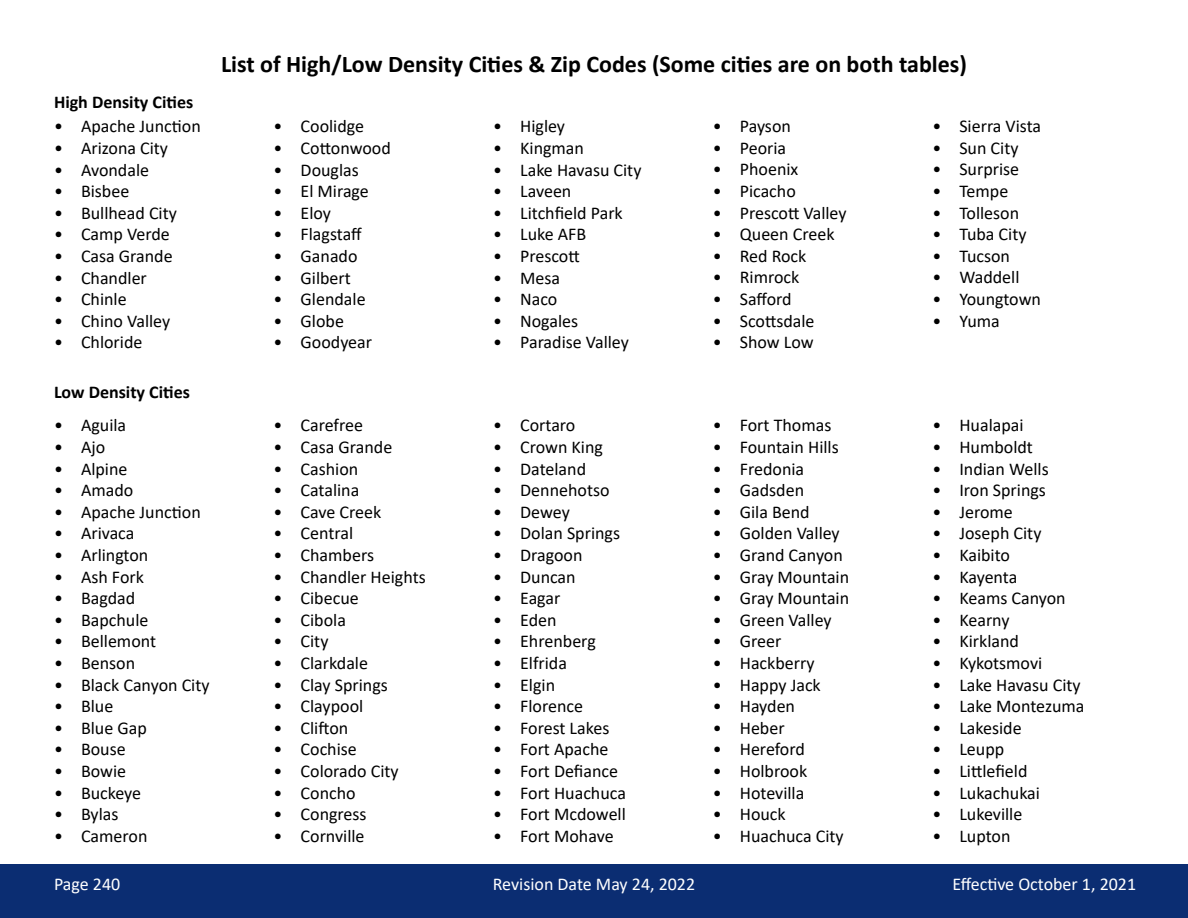
<style>
.page{position:relative;width:1188px;height:918px;background:#fff}
.page>*{position:absolute;margin:0;border:0;box-sizing:border-box;transform-origin:0 0}
.t1{font:700 24px "Calibri";color:#000}
.t2{font:18px "Calibri";color:#000}
.t3{font:18px "Calibri";color:#fff}
.t4{font:700 18px "Calibri";color:#000}
</style>
<div class="page">
<div style="left:0;top:864px;width:1188px;height:54px;background:#0b2d72"></div>
<p class="t4" style="left:54px;top:89px;width:141px">High Density Cities</p>
<p class="t2" style="left:54px;top:114px;width:148px">• Apache Junction</p>
<p class="t2" style="left:54px;top:135px;width:116px">• Arizona City</p>
<p class="t2" style="left:54px;top:157px;width:97px">• Avondale</p>
<p class="t2" style="left:54px;top:179px;width:77px">• Bisbee</p>
<p class="t2" style="left:54px;top:200px;width:124px">• Bullhead City</p>
<p class="t2" style="left:54px;top:222px;width:117px">• Camp Verde</p>
<p class="t2" style="left:54px;top:243px;width:120px">• Casa Grande</p>
<p class="t2" style="left:54px;top:265px;width:94px">• Chandler</p>
<p class="t2" style="left:54px;top:287px;width:74px">• Chinle</p>
<p class="t2" style="left:54px;top:308px;width:118px">• Chino Valley</p>
<p class="t2" style="left:54px;top:330px;width:90px">• Chloride</p>
<h1 class="t1" style="left:221px;top:47px;width:747px">List of High/Low Density Cities &amp; Zip Codes (Some cities are on both tables)</h1>
<p class="t2" style="left:274px;top:114px;width:92px">• Coolidge</p>
<p class="t2" style="left:274px;top:135px;width:119px">• Cottonwood</p>
<p class="t2" style="left:274px;top:157px;width:87px">• Douglas</p>
<p class="t2" style="left:274px;top:179px;width:97px">• El Mirage</p>
<p class="t2" style="left:274px;top:200px;width:59px">• Eloy</p>
<p class="t2" style="left:274px;top:222px;width:90px">• Flagstaff</p>
<p class="t2" style="left:274px;top:243px;width:85px">• Ganado</p>
<p class="t2" style="left:274px;top:265px;width:79px">• Gilbert</p>
<p class="t2" style="left:274px;top:287px;width:94px">• Glendale</p>
<p class="t2" style="left:274px;top:308px;width:72px">• Globe</p>
<p class="t2" style="left:274px;top:330px;width:100px">• Goodyear</p>
<p class="t2" style="left:493px;top:114px;width:73px">• Higley</p>
<p class="t2" style="left:493px;top:135px;width:92px">• Kingman</p>
<p class="t2" style="left:493px;top:157px;width:150px">• Lake Havasu City</p>
<p class="t2" style="left:493px;top:179px;width:80px">• Laveen</p>
<p class="t2" style="left:493px;top:200px;width:131px">• Litchfield Park</p>
<p class="t2" style="left:493px;top:222px;width:95px">• Luke AFB</p>
<p class="t2" style="left:493px;top:243px;width:88px">• Prescott</p>
<p class="t2" style="left:493px;top:265px;width:69px">• Mesa</p>
<p class="t2" style="left:493px;top:287px;width:66px">• Naco</p>
<p class="t2" style="left:493px;top:308px;width:86px">• Nogales</p>
<p class="t2" style="left:493px;top:330px;width:137px">• Paradise Valley</p>
<p class="t2" style="left:713px;top:114px;width:80px">• Payson</p>
<p class="t2" style="left:713px;top:135px;width:75px">• Peoria</p>
<p class="t2" style="left:713px;top:157px;width:87px">• Phoenix</p>
<p class="t2" style="left:713px;top:179px;width:85px">• Picacho</p>
<p class="t2" style="left:713px;top:200px;width:135px">• Prescott Valley</p>
<p class="t2" style="left:713px;top:222px;width:123px">• Queen Creek</p>
<p class="t2" style="left:713px;top:243px;width:95px">• Red Rock</p>
<p class="t2" style="left:713px;top:265px;width:88px">• Rimrock</p>
<p class="t2" style="left:713px;top:287px;width:80px">• Safford</p>
<p class="t2" style="left:713px;top:308px;width:103px">• Scottsdale</p>
<p class="t2" style="left:713px;top:330px;width:102px">• Show Low</p>
<p class="t2" style="left:932px;top:114px;width:110px">• Sierra Vista</p>
<p class="t2" style="left:932px;top:135px;width:88px">• Sun City</p>
<p class="t2" style="left:932px;top:157px;width:88px">• Surprise</p>
<p class="t2" style="left:932px;top:179px;width:77px">• Tempe</p>
<p class="t2" style="left:932px;top:200px;width:88px">• Tolleson</p>
<p class="t2" style="left:932px;top:222px;width:96px">• Tuba City</p>
<p class="t2" style="left:932px;top:243px;width:79px">• Tucson</p>
<p class="t2" style="left:932px;top:265px;width:89px">• Waddell</p>
<p class="t2" style="left:932px;top:287px;width:110px">• Youngtown</p>
<p class="t2" style="left:932px;top:308px;width:69px">• Yuma</p>
<p class="t4" style="left:54px;top:379px;width:137px">Low Density Cities</p>
<p class="t2" style="left:54px;top:413px;width:74px">• Aguila</p>
<p class="t2" style="left:54px;top:435px;width:53px">• Ajo</p>
<p class="t2" style="left:54px;top:456px;width:75px">• Alpine</p>
<p class="t2" style="left:54px;top:478px;width:81px">• Amado</p>
<p class="t2" style="left:54px;top:499px;width:148px">• Apache Junction</p>
<p class="t2" style="left:54px;top:521px;width:82px">• Arivaca</p>
<p class="t2" style="left:54px;top:543px;width:96px">• Arlington</p>
<p class="t2" style="left:54px;top:564px;width:91px">• Ash Fork</p>
<p class="t2" style="left:54px;top:586px;width:83px">• Bagdad</p>
<p class="t2" style="left:54px;top:607px;width:96px">• Bapchule</p>
<p class="t2" style="left:54px;top:629px;width:104px">• Bellemont</p>
<p class="t2" style="left:54px;top:651px;width:83px">• Benson</p>
<p class="t2" style="left:54px;top:672px;width:157px">• Black Canyon City</p>
<p class="t2" style="left:54px;top:694px;width:61px">• Blue</p>
<p class="t2" style="left:54px;top:715px;width:94px">• Blue Gap</p>
<p class="t2" style="left:54px;top:737px;width:73px">• Bouse</p>
<p class="t2" style="left:54px;top:759px;width:74px">• Bowie</p>
<p class="t2" style="left:54px;top:780px;width:89px">• Buckeye</p>
<p class="t2" style="left:54px;top:802px;width:66px">• Bylas</p>
<p class="t2" style="left:54px;top:823px;width:95px">• Cameron</p>
<p class="t2" style="left:274px;top:413px;width:91px">• Carefree</p>
<p class="t2" style="left:274px;top:435px;width:120px">• Casa Grande</p>
<p class="t2" style="left:274px;top:456px;width:86px">• Cashion</p>
<p class="t2" style="left:274px;top:478px;width:87px">• Catalina</p>
<p class="t2" style="left:274px;top:499px;width:109px">• Cave Creek</p>
<p class="t2" style="left:274px;top:521px;width:81px">• Central</p>
<p class="t2" style="left:274px;top:543px;width:102px">• Chambers</p>
<p class="t2" style="left:274px;top:564px;width:154px">• Chandler Heights</p>
<p class="t2" style="left:274px;top:586px;width:87px">• Cibecue</p>
<p class="t2" style="left:274px;top:607px;width:74px">• Cibola</p>
<p class="t2" style="left:274px;top:629px;width:56px">• City</p>
<p class="t2" style="left:274px;top:651px;width:96px">• Clarkdale</p>
<p class="t2" style="left:274px;top:672px;width:116px">• Clay Springs</p>
<p class="t2" style="left:274px;top:694px;width:91px">• Claypool</p>
<p class="t2" style="left:274px;top:715px;width:76px">• Clifton</p>
<p class="t2" style="left:274px;top:737px;width:85px">• Cochise</p>
<p class="t2" style="left:274px;top:759px;width:127px">• Colorado City</p>
<p class="t2" style="left:274px;top:780px;width:84px">• Concho</p>
<p class="t2" style="left:274px;top:802px;width:95px">• Congress</p>
<p class="t2" style="left:274px;top:823px;width:92px">• Cornville</p>
<p class="t2" style="left:493px;top:413px;width:84px">• Cortaro</p>
<p class="t2" style="left:493px;top:435px;width:111px">• Crown King</p>
<p class="t2" style="left:493px;top:456px;width:94px">• Dateland</p>
<p class="t2" style="left:493px;top:478px;width:118px">• Dennehotso</p>
<p class="t2" style="left:493px;top:499px;width:78px">• Dewey</p>
<p class="t2" style="left:493px;top:521px;width:128px">• Dolan Springs</p>
<p class="t2" style="left:493px;top:543px;width:91px">• Dragoon</p>
<p class="t2" style="left:493px;top:564px;width:84px">• Duncan</p>
<p class="t2" style="left:493px;top:586px;width:69px">• Eagar</p>
<p class="t2" style="left:493px;top:607px;width:65px">• Eden</p>
<p class="t2" style="left:493px;top:629px;width:104px">• Ehrenberg</p>
<p class="t2" style="left:493px;top:651px;width:75px">• Elfrida</p>
<p class="t2" style="left:493px;top:672px;width:63px">• Elgin</p>
<p class="t2" style="left:493px;top:694px;width:91px">• Florence</p>
<p class="t2" style="left:493px;top:715px;width:118px">• Forest Lakes</p>
<p class="t2" style="left:493px;top:737px;width:117px">• Fort Apache</p>
<p class="t2" style="left:493px;top:759px;width:126px">• Fort Defiance</p>
<p class="t2" style="left:493px;top:780px;width:134px">• Fort Huachuca</p>
<p class="t2" style="left:493px;top:802px;width:134px">• Fort Mcdowell</p>
<p class="t2" style="left:493px;top:823px;width:122px">• Fort Mohave</p>
<p class="t2" style="left:713px;top:413px;width:120px">• Fort Thomas</p>
<p class="t2" style="left:713px;top:435px;width:127px">• Fountain Hills</p>
<p class="t2" style="left:713px;top:456px;width:93px">• Fredonia</p>
<p class="t2" style="left:713px;top:478px;width:93px">• Gadsden</p>
<p class="t2" style="left:713px;top:499px;width:98px">• Gila Bend</p>
<p class="t2" style="left:713px;top:521px;width:129px">• Golden Valley</p>
<p class="t2" style="left:713px;top:543px;width:132px">• Grand Canyon</p>
<p class="t2" style="left:713px;top:564px;width:138px">• Gray Mountain</p>
<p class="t2" style="left:713px;top:586px;width:138px">• Gray Mountain</p>
<p class="t2" style="left:713px;top:607px;width:120px">• Green Valley</p>
<p class="t2" style="left:713px;top:629px;width:70px">• Greer</p>
<p class="t2" style="left:713px;top:651px;width:103px">• Hackberry</p>
<p class="t2" style="left:713px;top:672px;width:110px">• Happy Jack</p>
<p class="t2" style="left:713px;top:694px;width:84px">• Hayden</p>
<p class="t2" style="left:713px;top:715px;width:73px">• Heber</p>
<p class="t2" style="left:713px;top:737px;width:94px">• Hereford</p>
<p class="t2" style="left:713px;top:759px;width:96px">• Holbrook</p>
<p class="t2" style="left:713px;top:780px;width:93px">• Hotevilla</p>
<p class="t2" style="left:713px;top:802px;width:74px">• Houck</p>
<p class="t2" style="left:713px;top:823px;width:132px">• Huachuca City</p>
<p class="t2" style="left:932px;top:413px;width:93px">• Hualapai</p>
<p class="t2" style="left:932px;top:435px;width:102px">• Humboldt</p>
<p class="t2" style="left:932px;top:456px;width:118px">• Indian Wells</p>
<p class="t2" style="left:932px;top:478px;width:115px">• Iron Springs</p>
<p class="t2" style="left:932px;top:499px;width:82px">• Jerome</p>
<p class="t2" style="left:932px;top:521px;width:111px">• Joseph City</p>
<p class="t2" style="left:932px;top:543px;width:79px">• Kaibito</p>
<p class="t2" style="left:932px;top:564px;width:86px">• Kayenta</p>
<p class="t2" style="left:932px;top:586px;width:135px">• Keams Canyon</p>
<p class="t2" style="left:932px;top:607px;width:79px">• Kearny</p>
<p class="t2" style="left:932px;top:629px;width:88px">• Kirkland</p>
<p class="t2" style="left:932px;top:651px;width:111px">• Kykotsmovi</p>
<p class="t2" style="left:932px;top:672px;width:150px">• Lake Havasu City</p>
<p class="t2" style="left:932px;top:694px;width:154px">• Lake Montezuma</p>
<p class="t2" style="left:932px;top:715px;width:91px">• Lakeside</p>
<p class="t2" style="left:932px;top:737px;width:73px">• Leupp</p>
<p class="t2" style="left:932px;top:759px;width:97px">• Littlefield</p>
<p class="t2" style="left:932px;top:780px;width:109px">• Lukachukai</p>
<p class="t2" style="left:932px;top:802px;width:91px">• Lukeville</p>
<p class="t2" style="left:932px;top:823px;width:80px">• Lupton</p>
<p class="t3" style="left:54px;top:871px;width:68px">Page 240</p>
<p class="t3" style="left:493px;top:871px;width:204px">Revision Date May 24, 2022</p>
<p class="t3" style="left:952px;top:871px;width:185px">Effective October 1, 2021</p>
</div>
